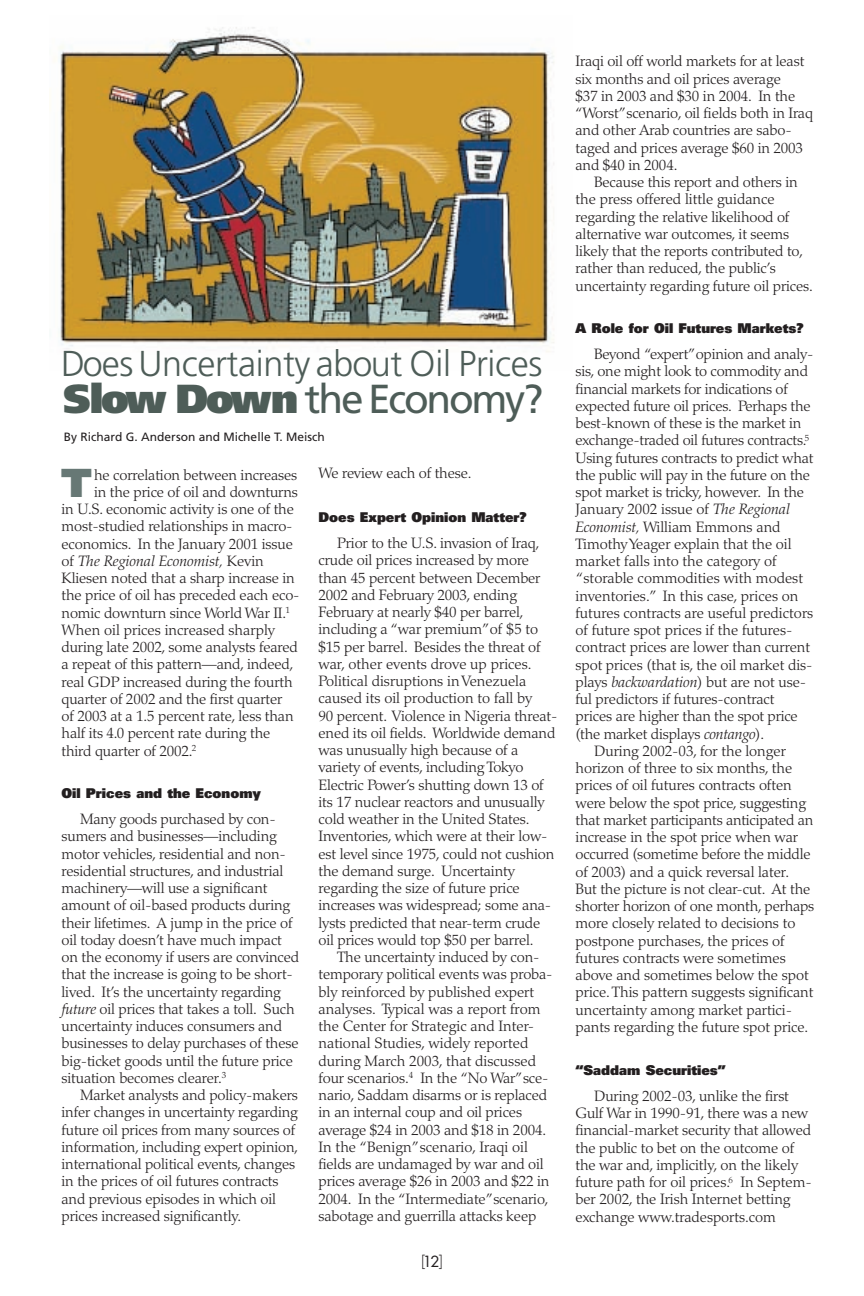
<style>
.page{position:relative;width:864px;height:1296px;background:#fff}
.page>*{position:absolute;margin:0;border:0;box-sizing:border-box;transform-origin:0 0}
.t1{font:40.5px "Frutiger";letter-spacing:-.055em;color:#4e5d58}
.t2{font:900 40.35px "Frutiger";color:#677875}
.t3{font:300 36px "Frutiger";letter-spacing:-.01em;color:#4e5d58}
.t4{font:300 15px/17.2px "Palatino";letter-spacing:-.01em;color:#231f20}
.t5{font:italic 300 15px "Palatino";color:#231f20}
.t6{font:300 15px "Futura";color:#231f20}
.t7{font:900 13.5px "Univers";color:#231f20}
.t8{font:12px "Frutiger";color:#231f20}
.s1{font-weight:900}
.s2{font-style:normal}
.s3{font-style:italic}
.s4{font-weight:400}
</style>
<div class="page">
<img style="left:60px;top:27px;width:494px;height:325px">
<h3 class="t3" style="left:61px;top:349px;width:483px">Does Uncertainty about Oil Prices</h3>
<h1 class="t1" style="left:63px;top:382px;width:482px"><span class="s1">Slow Down</span> the Economy?</h1>
<p class="t8" style="left:64px;top:432px;width:262px">By Richard G. Anderson and Michelle T. Meisch</p>
<h2 class="t2" style="left:61px;top:467px;width:32px">T</h2>
<p class="t4" style="left:94px;top:468px;width:205px">he correlation between increases</p>
<p class="t4" style="left:94px;top:485px;width:205px">in the price of oil and downturns</p>
<p class="t4" style="left:62px;top:502px;width:234px">in U.S. economic activity is one of the</p>
<p class="t4" style="left:62px;top:519px;width:233px">most-studied relationships in macro-</p>
<p class="t4" style="left:62px;top:537px;width:233px">economics. In the January 2001 issue</p>
<p class="t5" style="left:62px;top:555px;width:204px"><span class="s2">of</span> The Regional Economist, <span class="s2">Kevin</span></p>
<p class="t4" style="left:62px;top:571px;width:235px">Kliesen noted that a sharp increase in</p>
<p class="t4" style="left:62px;top:588px;width:240px">the price of oil has preceded each eco-</p>
<p class="t4" style="left:62px;top:606px;width:230px">nomic downturn since World War II.<sup>1</sup></p>
<p class="t4" style="left:62px;top:623px;width:215px">When oil prices increased sharply</p>
<p class="t4" style="left:62px;top:640px;width:238px">during late 2002, some analysts feared</p>
<p class="t4" style="left:62px;top:657px;width:234px">a repeat of this pattern—and, indeed,</p>
<p class="t4" style="left:62px;top:675px;width:233px">real GDP increased during the fourth</p>
<p class="t4" style="left:62px;top:692px;width:222px">quarter of 2002 and the first quarter</p>
<p class="t4" style="left:62px;top:709px;width:234px">of 2003 at a 1.5 percent rate, less than</p>
<p class="t4" style="left:62px;top:726px;width:210px">half its 4.0 percent rate during the</p>
<p class="t4" style="left:62px;top:744px;width:136px">third quarter of 2002.<sup>2</sup></p>
<p class="t7" style="left:62px;top:788px;width:201px">Oil Prices and the Economy</p>
<p class="t4" style="left:62px;top:812px;width:239px;text-indent:19px">Many goods purchased by con&shy;sumers and businesses—including motor vehicles, residential and non&shy;residential structures, and industrial machinery—will use a significant amount of oil-based products during their lifetimes. A jump in the price of oil today doesn’t have much impact on the economy if users are convinced that the increase is going to be short&shy;lived. It’s the uncertainty regarding <span class="s3">future</span> oil prices that takes a toll. Such uncertainty induces consumers and businesses to delay purchases of these big-ticket goods until the future price situation becomes clearer.<sup>3</sup></p>
<p class="t4" style="left:62px;top:1088px;width:238px;text-indent:19px">Market analysts and policy-makers infer changes in uncertainty regarding future oil prices from many sources of information, including expert opinion, international political events, changes in the prices of oil futures contracts and previous episodes in which oil prices increased significantly.</p>
<p class="t4" style="left:319px;top:466px;width:155px">We review each of these.</p>
<p class="t7" style="left:319px;top:512px;width:210px">Does Expert Opinion Matter?</p>
<p class="t4" style="left:319px;top:536px;width:240px;text-indent:19px">Prior to the U.S. invasion of Iraq, crude oil prices increased by more than 45 percent between December 2002 and February 2003, ending February at nearly $40 per barrel, including a “war premium”of $5 to $15 per barrel. Besides the threat of war, other events drove up prices.<br>Political disruptions in Venezuela caused its oil production to fall by<br>90 percent. Violence in Nigeria threat&shy;ened its oil fields. Worldwide demand was unusually high because of a variety of events, including Tokyo Electric Power’s shutting down 13 of its 17 nuclear reactors and unusually cold weather in the United States.<br>Inventories, which were at their low&shy;est level since 1975, could not cushion the demand surge. Uncertainty regarding the size of future price increases was widespread; some ana&shy;lysts predicted that near-term crude oil prices would top $50 per barrel.</p>
<p class="t4" style="left:319px;top:950px;width:236px;text-indent:19px">The uncertainty induced by con&shy;temporary political events was proba&shy;bly reinforced by published expert analyses. Typical was a report from the Center for Strategic and Inter&shy;national Studies, widely reported during March 2003, that discussed four scenarios.<sup>4</sup> In the “No War”sce&shy;nario, Saddam disarms or is replaced in an internal coup and oil prices average $24 in 2003 and $18 in 2004.<br>In the “Benign”scenario, Iraqi oil fields are undamaged by war and oil prices average $26 in 2003 and $22 in 2004. In the “Intermediate”scenario, sabotage and guerrilla attacks keep</p>
<p class="t6" style="left:422px;top:1254px;width:22px">[<span class="s4">12</span>]</p>
<p class="t4" style="left:576px;top:54px;width:239px">Iraqi oil off world markets for at least six months and oil prices average<br>$37 in 2003 and $30 in 2004. In the “Worst”scenario, oil fields both in Iraq and other Arab countries are sabo&shy;taged and prices average $60 in 2003 and $40 in 2004.</p>
<p class="t4" style="left:576px;top:175px;width:239px;text-indent:19px">Because this report and others in the press offered little guidance regarding the relative likelihood of alternative war outcomes, it seems likely that the reports contributed to, rather than reduced, the public’s uncertainty regarding future oil prices.</p>
<p class="t7" style="left:576px;top:323px;width:230px">A Role for Oil Futures Markets?</p>
<p class="t4" style="left:594px;top:347px;width:221px">Beyond “expert”opinion and analy-</p>
<p class="t4" style="left:576px;top:364px;width:234px">sis, one might look to commodity and</p>
<p class="t4" style="left:576px;top:382px;width:214px">financial markets for indications of</p>
<p class="t4" style="left:576px;top:399px;width:237px">expected future oil prices. Perhaps the</p>
<p class="t4" style="left:576px;top:416px;width:227px">best-known of these is the market in</p>
<p class="t4" style="left:576px;top:433px;width:235px">exchange-traded oil futures contracts.<sup>5</sup></p>
<p class="t4" style="left:576px;top:451px;width:239px">Using futures contracts to predict what</p>
<p class="t4" style="left:576px;top:468px;width:236px">the public will pay in the future on the</p>
<p class="t4" style="left:576px;top:485px;width:230px">spot market is tricky, however. In the</p>
<p class="t4" style="left:576px;top:502px;width:216px">January 2002 issue of <span class="s3">The Regional</span></p>
<p class="t4" style="left:576px;top:520px;width:207px"><span class="s3">Economist,</span> William Emmons and</p>
<p class="t4" style="left:576px;top:537px;width:218px">Timothy Yeager explain that the oil</p>
<p class="t4" style="left:576px;top:554px;width:203px">market falls into the category of</p>
<p class="t4" style="left:576px;top:571px;width:228px">“storable commodities with modest</p>
<p class="t4" style="left:576px;top:589px;width:225px">inventories.” In this case, prices on</p>
<p class="t4" style="left:576px;top:606px;width:239px">futures contracts are useful predictors</p>
<p class="t4" style="left:576px;top:623px;width:219px">of future spot prices if the futures-</p>
<p class="t4" style="left:576px;top:640px;width:236px">contract prices are lower than current</p>
<p class="t4" style="left:576px;top:658px;width:239px">spot prices (that is, the oil market dis-</p>
<p class="t4" style="left:576px;top:675px;width:232px">plays <span class="s3">backwardation</span>) but are not use-</p>
<p class="t4" style="left:576px;top:692px;width:201px">ful predictors if futures-contract</p>
<p class="t4" style="left:576px;top:709px;width:224px">prices are higher than the spot price</p>
<p class="t4" style="left:576px;top:727px;width:190px">(the market displays <span class="s3">contango</span>).</p>
<p class="t4" style="left:594px;top:744px;width:193px">During 2002-03, for the longer</p>
<p class="t4" style="left:576px;top:761px;width:218px">horizon of three to six months, the</p>
<p class="t4" style="left:576px;top:778px;width:218px">prices of oil futures contracts often</p>
<p class="t4" style="left:576px;top:796px;width:232px">were below the spot price, suggesting</p>
<p class="t4" style="left:576px;top:813px;width:239px">that market participants anticipated an</p>
<p class="t4" style="left:576px;top:830px;width:224px">increase in the spot price when war</p>
<p class="t4" style="left:576px;top:847px;width:237px">occurred (sometime before the middle</p>
<p class="t4" style="left:576px;top:865px;width:215px">of 2003) and a quick reversal later.</p>
<p class="t4" style="left:576px;top:882px;width:236px">But the picture is not clear-cut. At the</p>
<p class="t4" style="left:576px;top:899px;width:240px">shorter horizon of one month, perhaps</p>
<p class="t4" style="left:576px;top:916px;width:221px">more closely related to decisions to</p>
<p class="t4" style="left:576px;top:934px;width:210px">postpone purchases, the prices of</p>
<p class="t4" style="left:576px;top:951px;width:212px">futures contracts were sometimes</p>
<p class="t4" style="left:576px;top:968px;width:235px">above and sometimes below the spot</p>
<p class="t4" style="left:576px;top:985px;width:240px">price. This pattern suggests significant</p>
<p class="t4" style="left:576px;top:1003px;width:218px">uncertainty among market partici-</p>
<p class="t4" style="left:576px;top:1020px;width:234px">pants regarding the future spot price.</p>
<p class="t7" style="left:576px;top:1065px;width:152px">“Saddam Securities”</p>
<p class="t4" style="left:576px;top:1089px;width:238px;text-indent:19px">During 2002-03, unlike the first Gulf War in 1990-91, there was a new financial-market security that allowed the public to bet on the outcome of the war and, implicitly, on the likely future path for oil prices.<sup>6</sup> In Septem&shy;ber 2002, the Irish Internet betting exchange www.tradesports.com</p>
</div>
